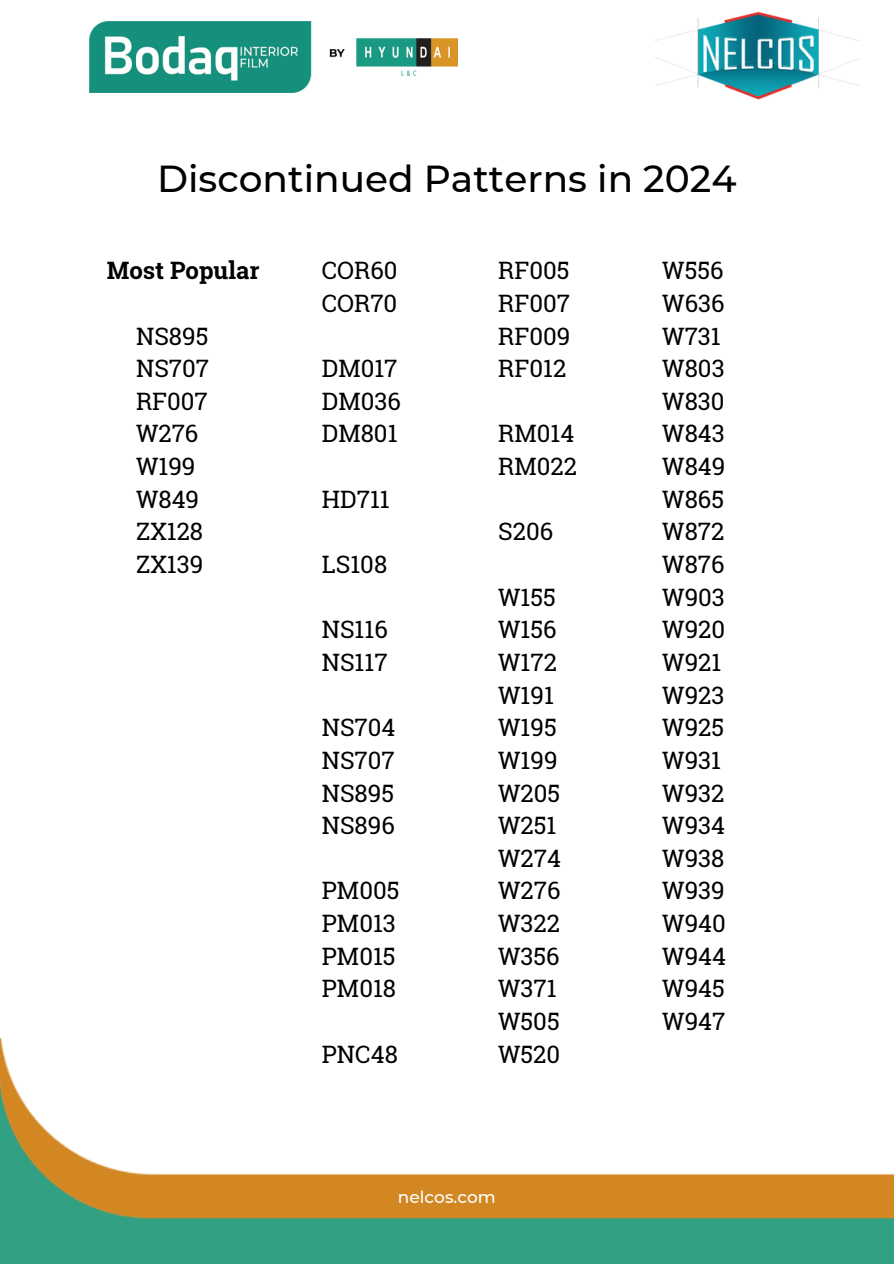
<style>
.page{position:relative;width:894px;height:1264px;background:#fff}
.page>*{position:absolute;margin:0;border:0;box-sizing:border-box;transform-origin:0 0}
.t1{font:500 37.5px "Montserrat";color:#000}
.t2{font:24px/32.7px "Roboto Slab";color:#000}
.t3{font:700 24px "Roboto Slab";color:#000}
.t4{font:500 16.95px "Montserrat";color:#fff}
</style>
<div class="page">
<img style="left:89px;top:22px;width:368px;height:71px">
<img style="left:0;top:1077px;width:893px;height:186px">
<img style="left:655px;top:11px;width:205px;height:89px">
<p class="t1" style="left:157px;top:155px;width:580px">Discontinued Patterns in 2024</p>
<h2 class="t3" style="left:107px;top:254px;width:154px">Most Popular</h2>
<h1 class="t2" style="left:136px;top:319px;width:74px">NS895<br>NS707<br>RF007<br>W276<br>W199<br>W849<br>ZX128<br>ZX139</h1>
<h3 class="t2" style="left:321px;top:253px;width:77px">COR60<br>COR70</h3>
<h2 class="t2" style="left:321px;top:351px;width:80px">DM017<br>DM036<br>DM801</h2>
<h2 class="t2" style="left:321px;top:482px;width:70px">HD711</h2>
<h2 class="t2" style="left:321px;top:547px;width:67px">LS108</h2>
<h2 class="t2" style="left:321px;top:612px;width:68px">NS116<br>NS117</h2>
<h2 class="t2" style="left:321px;top:710px;width:75px;text-align:justify">NS704<br>NS707<br>NS895<br>NS896</h2>
<h2 class="t2" style="left:321px;top:873px;width:79px">PM005<br>PM013<br>PM015<br>PM018</h2>
<h2 class="t2" style="left:321px;top:1036px;width:78px">PNC48</h2>
<h2 class="t2" style="left:498px;top:253px;width:74px;text-align:justify">RF005<br>RF007<br>RF009<br>RF012</h2>
<h2 class="t2" style="left:498px;top:417px;width:80px">RM014<br>RM022</h2>
<h2 class="t2" style="left:498px;top:514px;width:56px">S206</h2>
<h2 class="t2" style="left:498px;top:580px;width:64px">W155<br>W156<br>W172<br>W191<br>W195<br>W199<br>W205<br>W251<br>W274<br>W276<br>W322<br>W356<br>W371<br>W505<br>W520</h2>
<p class="t4" style="left:398px;top:1186px;width:99px">nelcos.com</p>
<h2 class="t2" style="left:662px;top:253px;width:65px">W556<br>W636<br>W731<br>W803<br>W830<br>W843<br>W849<br>W865<br>W872<br>W876<br>W903<br>W920<br>W921<br>W923<br>W925<br>W931<br>W932<br>W934<br>W938<br>W939<br>W940<br>W944<br>W945<br>W947</h2>
</div>
